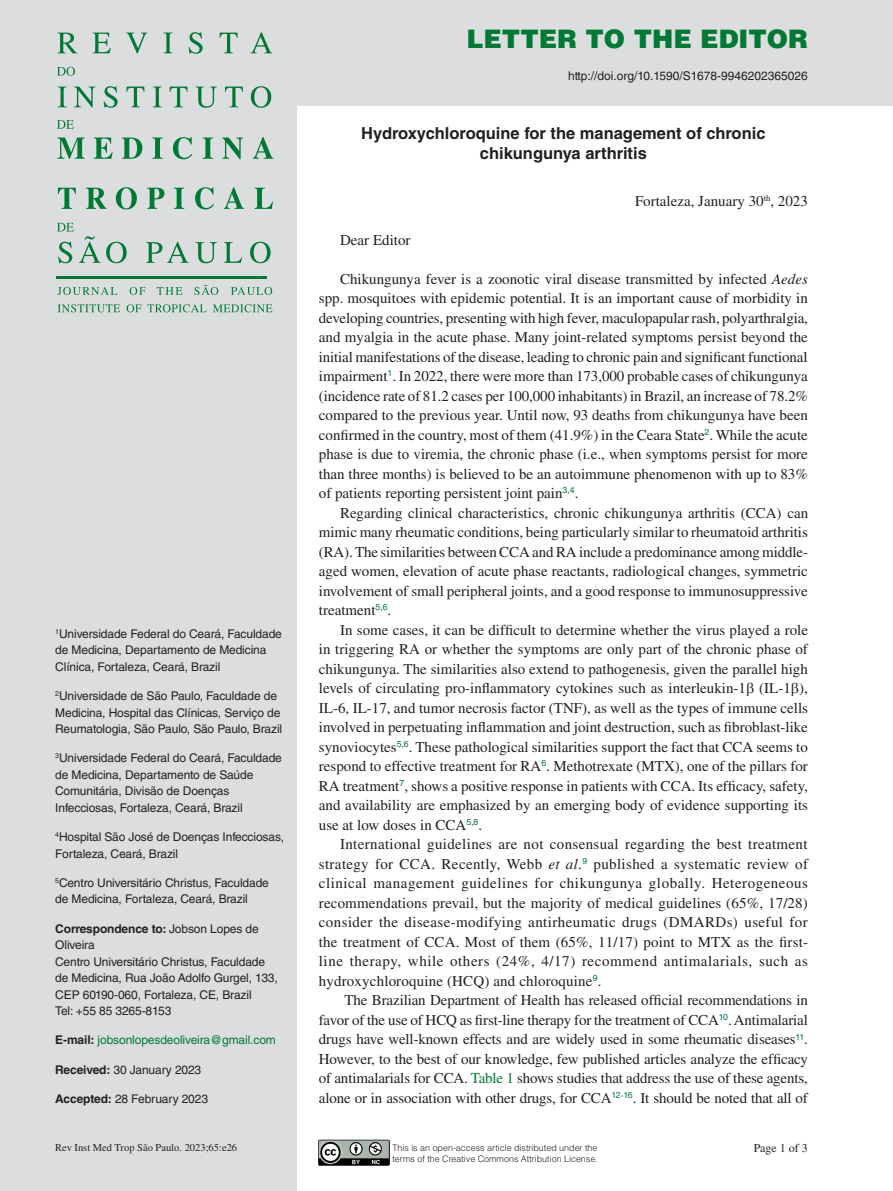
<style>
.page{position:relative;width:893px;height:1191px;background:#fff}
.page>*{position:absolute;margin:0;border:0;box-sizing:border-box;transform-origin:0 0}
.t1{font:900 25.5px "Helvetica LT Std";color:#007934}
.Título{font:700 16.5px/19.8px "Helvetica LT Std";color:#231f20;text-align:center}
.t2{font:15px/19.5px "Times LT Std";color:#231f20;text-align:justify}
.Rodapé{font:12px/16.5px "Helvetica LT Std";letter-spacing:-.01em;color:#231f20}
.Rodapé-2{font:12px "Helvetica LT Std";letter-spacing:-.01em;color:#007934}
.t3{font:12px "Times LT Std";color:#231f20}
.t4{font:10.5px "Times LT Std";color:#231f20}
.t5{font:300 8.85px/10.6px "Helvetica LT Std";color:#231f20}
.s1{font-weight:700}
.s2{font-weight:700;color:#231f20}
.s3{font-style:italic}
.s4{color:#007934}
</style>
<div class="page">
<div style="left:0;top:0;width:297px;height:1191px;background:#dcdddf"></div>
<div style="left:22px;top:0;width:871px;height:106px;background:#dcdddf"></div>
<svg style="left:57px;top:33px;width:21px;height:20px"></svg>
<svg style="left:92px;top:33px;width:19px;height:20px"></svg>
<svg style="left:126px;top:33px;width:21px;height:21px"></svg>
<svg style="left:163px;top:33px;width:10px;height:20px"></svg>
<svg style="left:189px;top:32px;width:14px;height:22px"></svg>
<svg style="left:220px;top:33px;width:18px;height:20px"></svg>
<svg style="left:251px;top:32px;width:21px;height:21px"></svg>
<svg style="left:57px;top:87px;width:10px;height:20px"></svg>
<svg style="left:74px;top:87px;width:22px;height:21px"></svg>
<svg style="left:104px;top:86px;width:14px;height:22px"></svg>
<svg style="left:126px;top:87px;width:18px;height:20px"></svg>
<svg style="left:153px;top:87px;width:9px;height:20px"></svg>
<svg style="left:170px;top:87px;width:18px;height:20px"></svg>
<svg style="left:195px;top:87px;width:22px;height:21px"></svg>
<svg style="left:225px;top:87px;width:18px;height:20px"></svg>
<svg style="left:251px;top:86px;width:20px;height:22px"></svg>
<svg style="left:57px;top:137px;width:28px;height:22px"></svg>
<svg style="left:94px;top:137px;width:19px;height:22px"></svg>
<svg style="left:122px;top:137px;width:20px;height:22px"></svg>
<svg style="left:152px;top:137px;width:11px;height:22px"></svg>
<svg style="left:173px;top:137px;width:19px;height:22px"></svg>
<svg style="left:203px;top:137px;width:10px;height:22px"></svg>
<svg style="left:222px;top:137px;width:21px;height:22px"></svg>
<svg style="left:253px;top:137px;width:20px;height:22px"></svg>
<svg style="left:58px;top:188px;width:18px;height:21px"></svg>
<svg style="left:86px;top:188px;width:20px;height:21px"></svg>
<svg style="left:116px;top:187px;width:21px;height:22px"></svg>
<svg style="left:147px;top:188px;width:17px;height:21px"></svg>
<svg style="left:174px;top:188px;width:10px;height:21px"></svg>
<svg style="left:195px;top:187px;width:19px;height:22px"></svg>
<svg style="left:224px;top:187px;width:20px;height:22px"></svg>
<svg style="left:255px;top:188px;width:18px;height:21px"></svg>
<svg style="left:146px;top:242px;width:43px;height:21px"></svg>
<svg style="left:195px;top:242px;width:22px;height:21px"></svg>
<svg style="left:224px;top:242px;width:18px;height:21px"></svg>
<svg style="left:250px;top:242px;width:21px;height:21px"></svg>
<svg style="left:57px;top:223px;width:70px;height:40px"></svg>
<svg style="left:57px;top:120px;width:17px;height:9px"></svg>
<svg style="left:57px;top:67px;width:18px;height:9px"></svg>
<svg style="left:57px;top:287px;width:60px;height:8px"></svg>
<svg style="left:130px;top:287px;width:15px;height:8px"></svg>
<svg style="left:157px;top:287px;width:25px;height:8px"></svg>
<svg style="left:194px;top:285px;width:24px;height:10px"></svg>
<svg style="left:231px;top:287px;width:41px;height:8px"></svg>
<svg style="left:58px;top:304px;width:62px;height:8px"></svg>
<svg style="left:127px;top:304px;width:14px;height:8px"></svg>
<svg style="left:147px;top:304px;width:60px;height:8px"></svg>
<svg style="left:213px;top:304px;width:59px;height:8px"></svg>
<hr style="left:56px;top:276px;width:210px;height:2px;background:#007934">
<img style="left:319px;top:1139px;width:70px;height:26px">
<p class="Rodapé" style="left:55px;top:625px;width:228px"><sup>1</sup>Universidade Federal do Ceará, Faculdade de Medicina, Departamento de Medicina<br>Clínica, Fortaleza, Ceará, Brazil</p>
<p class="Rodapé" style="left:55px;top:687px;width:228px"><sup>2</sup>Universidade de São Paulo, Faculdade de<br>Medicina, Hospital das Clínicas, Serviço de<br>Reumatologia, São Paulo, São Paulo, Brazil</p>
<p class="Rodapé" style="left:55px;top:750px;width:228px"><sup>3</sup>Universidade Federal do Ceará, Faculdade de Medicina, Departamento de Saúde Comunitária, Divisão de Doenças Infecciosas, Fortaleza, Ceará, Brazil</p>
<p class="Rodapé" style="left:55px;top:828px;width:230px"><sup>4</sup>Hospital São José de Doenças Infecciosas,<br>Fortaleza, Ceará, Brazil</p>
<p class="Rodapé" style="left:55px;top:874px;width:215px"><sup>5</sup>Centro Universitário Christus, Faculdade de Medicina, Fortaleza, Ceará, Brazil</p>
<p class="Rodapé" style="left:55px;top:920px;width:224px"><span class="s1">Correspondence to:</span> Jobson Lopes de<br>Oliveira<br>Centro Universitário Christus, Faculdade de Medicina, Rua João Adolfo Gurgel, 133,<br>CEP 60190-060, Fortaleza, CE, Brazil<br>Tel: +55 85 3265-8153</p>
<p class="Rodapé-2" style="left:55px;top:1033px;width:222px"><span class="s2">E-mail:</span> jobsonlopesdeoliveira@gmail.com</p>
<p class="Rodapé" style="left:55px;top:1061px;width:148px"><span class="s1">Received:</span> 30 January 2023</p>
<p class="Rodapé" style="left:55px;top:1090px;width:154px"><span class="s1">Accepted:</span> 28 February 2023</p>
<h1 class="t1" style="left:467px;top:22px;width:343px">LETTER TO THE EDITOR</h1>
<p class="Rodapé" style="left:568px;top:67px;width:241px">http://doi.org/10.1590/S1678-9946202365026</p>
<p class="Título" style="left:361px;top:123px;width:406px">Hydroxychloroquine for the management of chronic chikungunya arthritis</p>
<p class="t2" style="left:635px;top:191px;width:174px">Fortaleza, January 30<sup>th</sup>, 2023</p>
<p class="t2" style="left:340px;top:230px;width:72px">Dear Editor</p>
<p class="t2" style="left:319px;top:269px;width:491px;text-indent:21px">Chikungunya fever is a zoonotic viral disease transmitted by infected <span class="s3">Aedes </span>spp. mosquitoes with epidemic potential. It is an important cause of morbidity in developing countries, presenting with high fever, maculopapular rash, polyarthralgia, and myalgia in the acute phase. Many joint-related symptoms persist beyond the initial manifestations of the disease, leading to chronic pain and significant functional impairment<sup>1</sup>. In 2022, there were more than 173,000 probable cases of chikungunya (incidence rate of 81.2 cases per 100,000 inhabitants) in Brazil, an increase of 78.2% compared to the previous year. Until now, 93 deaths from chikungunya have been confirmed in the country, most of them (41.9%) in the Ceara State<sup>2</sup>. While the acute phase is due to viremia, the chronic phase (i.e., when symptoms persist for more than three months) is believed to be an autoimmune phenomenon with up to 83% of patients reporting persistent joint pain<sup>3</sup><sup>,</sup><sup>4</sup>.</p>
<p class="t2" style="left:319px;top:503px;width:491px;text-indent:21px">Regarding clinical characteristics, chronic chikungunya arthritis (CCA) can mimic many rheumatic conditions, being particularly similar to rheumatoid arthritis (RA). The similarities between CCA and RA include a predominance among middle&shy;aged women, elevation of acute phase reactants, radiological changes, symmetric involvement of small peripheral joints, and a good response to immunosuppressive treatment<sup>5</sup><sup>,</sup><sup>6</sup>.</p>
<p class="t2" style="left:319px;top:620px;width:491px;text-indent:21px">In some cases, it can be difficult to determine whether the virus played a role in triggering RA or whether the symptoms are only part of the chronic phase of chikungunya. The similarities also extend to pathogenesis, given the parallel high levels of circulating pro-inflammatory cytokines such as interleukin-1 (IL-1 ), IL-6, IL-17, and tumor necrosis factor (TNF), as well as the types of immune cells involved in perpetuating inflammation and joint destruction, such as fibroblast-like synoviocytes<sup>5</sup><sup>,</sup><sup>6</sup>. These pathological similarities support the fact that CCA seems to respond to effective treatment for RA<sup>6</sup>. Methotrexate (MTX), one of the pillars for RA treatment<sup>7</sup>, shows a positive response in patients with CCA. Its efficacy, safety, and availability are emphasized by an emerging body of evidence supporting its use at low doses in CCA<sup>5</sup><sup>,</sup><sup>8</sup>.</p>
<p class="t2" style="left:319px;top:834px;width:491px;text-indent:21px">International guidelines are not consensual regarding the best treatment strategy for CCA. Recently, Webb <span class="s3">et al</span>.<sup>9</sup> published a systematic review of clinical management guidelines for chikungunya globally. Heterogeneous recommendations prevail, but the majority of medical guidelines (65%, 17/28) consider the disease-modifying antirheumatic drugs (DMARDs) useful for the treatment of CCA. Most of them (65%, 11/17) point to MTX as the first&shy;line therapy, while others (24%, 4/17) recommend antimalarials, such as hydroxychloroquine (HCQ) and chloroquine<sup>9</sup>.</p>
<p class="t2" style="left:319px;top:990px;width:491px;text-indent:26px">The Brazilian Department of Health has released official recommendations in favor of the use of HCQ as first-line therapy for the treatment of CCA<sup>10</sup>. Antimalarial drugs have well-known effects and are widely used in some rheumatic diseases<sup>11</sup>.<br>However, to the best of our knowledge, few published articles analyze the efficacy of antimalarials for CCA. <span class="s4">Table 1</span> shows studies that address the use of these agents, alone or in association with other drugs, for CCA<sup>12</sup><sup>-</sup><sup>16</sup>. It should be noted that all of</p>
<p class="t4" style="left:55px;top:1142px;width:183px">Rev Inst Med Trop São Paulo. 2023;65:e26</p>
<p class="t3" style="left:754px;top:1141px;width:56px">Page 1 of 3</p>
<p class="t5" style="left:392px;top:1142px;width:207px">This is an open-access article distributed under the terms of the Creative Commons Attribution License.</p>
</div>
